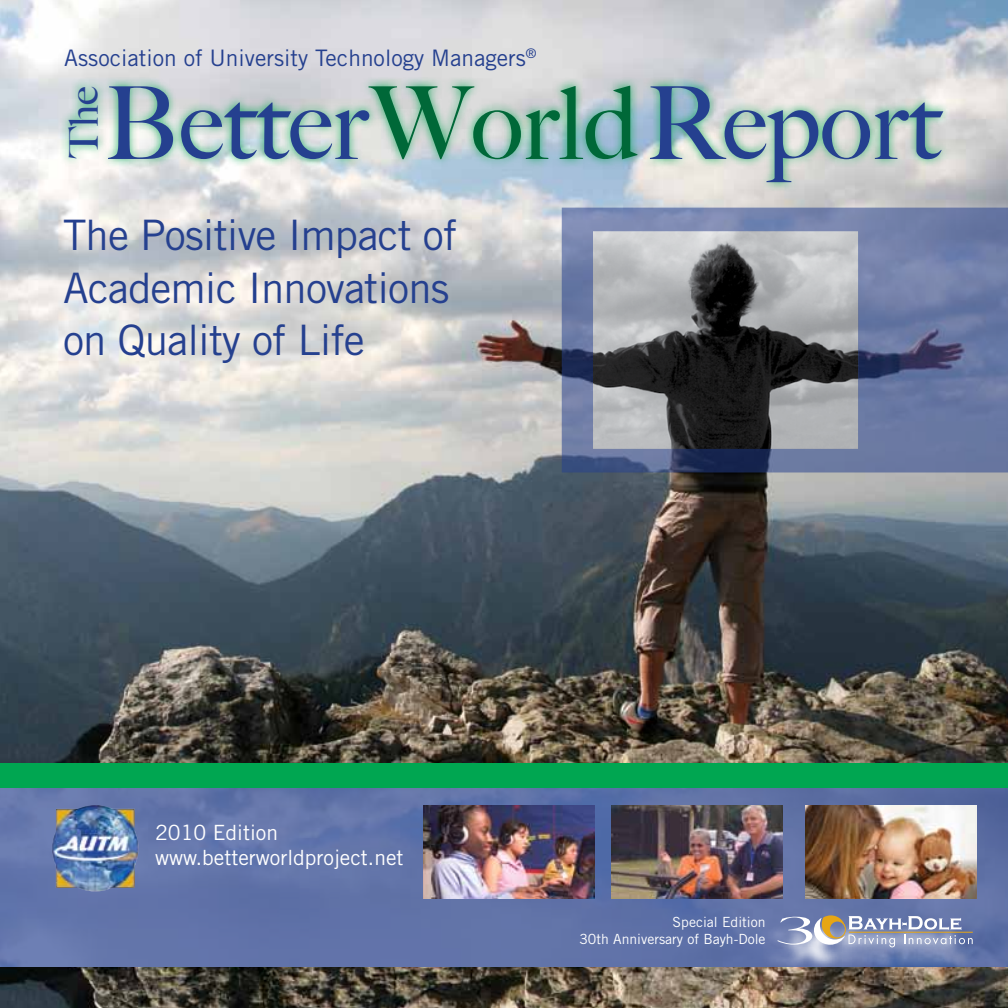
<style>
.page{position:relative;width:1008px;height:1008px;background:#fff}
.page>*{position:absolute;margin:0;border:0;box-sizing:border-box;transform-origin:0 0}
.t1{font:500 100.8px "Big Caslon";color:#25408f}
.t2{font:42px/52.5px "Trade Gothic";letter-spacing:-.02em;color:#25408f}
.t3{font:500 40.43px "Big Caslon";color:#25408f;scale:1.05 1}
.t4{font:22.75px "Trade Gothic";color:#25408f}
.t5{font:21px/25.2px "Trade Gothic";color:#fff}
.t6{font:14px/16.8px "Trade Gothic";color:#fff;text-align:right}
.s1{color:#006838}
</style>
<div class="page">
<img style="left:0;top:967px;width:1008px;height:41px">
<img style="left:0;top:0;width:1008px;height:763px">
<div style="left:0;top:783px;width:1008px;height:184px;background:#6173a9"></div>
<img style="left:806px;top:806px;width:170px;height:93px">
<img style="left:612px;top:806px;width:171px;height:93px">
<img style="left:424px;top:806px;width:171px;height:93px">
<div style="left:0;top:763px;width:1008px;height:25px;background:#00a651"></div>
<img style="left:52px;top:805px;width:87px;height:86px">
<div style="left:59px;top:77px;width:893px;height:115px;background:#00a651;opacity:.75"></div>
<svg style="left:562px;top:208px;width:446px;height:264px;background:#70778e"></svg>
<svg style="left:762px;top:928px;width:213px;height:45px"></svg>
<svg style="left:778px;top:915px;width:195px;height:32px"></svg>
<hr style="left:849px;top:932px;width:124px;height:1px;background:#e7a614">
<p class="t4" style="left:64px;top:44px;width:474px">Association of University Technology Managers<sup>®</sup></p>
<p class="t3" style="left:60px;top:158px;width:70px;rotate:-90deg">The</p>
<h1 class="t1" style="left:104px;top:65px;width:838px">Better<span class="s1">World</span>Report</h1>
<p class="t2" style="left:63px;top:209px;width:396px">The Positive Impact of<br>Academic Innovations on Quality of Life</p>
<p class="t5" style="left:155px;top:820px;width:250px">2010 Edition www.betterworldproject.net</p>
<p class="t6" style="left:579px;top:914px;width:188px">Special Edition<br>30th Anniversary of Bayh-Dole</p>
</div>
